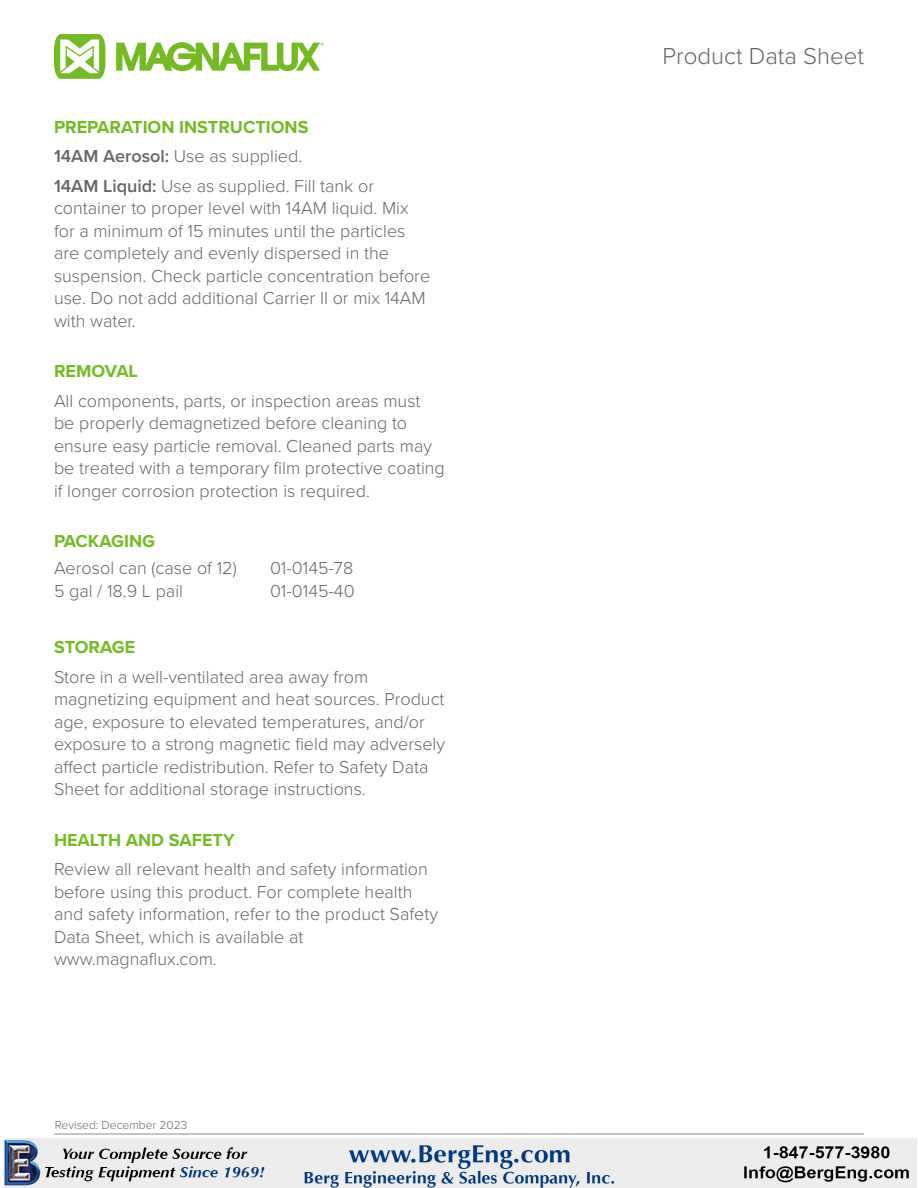
<style>
.page{position:relative;width:918px;height:1188px;background:#fff}
.page>*{position:absolute;margin:0;border:0;box-sizing:border-box;transform-origin:0 0}
.t1{font:300 24px "Proxima Nova";color:#636569}
.t2{font:300 18px/22.5px "Proxima Nova";color:#636569}
.t3{font:700 18px "Proxima Nova";color:#74bb23}
.t4{font:300 12px "Proxima Nova";color:#636569}
.s1{font-weight:700;color:#74bb23}
.s2{font-weight:600}
</style>
<div class="page">
<svg style="left:116px;top:42px;width:208px;height:29px"></svg>
<svg style="left:54px;top:34px;width:51px;height:45px"></svg>
<hr style="left:54px;top:1134px;width:810px;height:1px;background:#878a8e">
<img style="left:3px;top:1138px;width:913px;height:49px">
<p class="t2" style="left:54px;top:111px;width:322px;line-height:29.2px"><span class="s1">PREPARATION INSTRUCTIONS<br></span><span class="s2">14AM Aerosol:</span> Use as supplied.<br><span class="s2">14AM Liquid:</span> Use as supplied. Fill tank or</p>
<p class="t2" style="left:54px;top:196px;width:378px">container to proper level with 14AM liquid. Mix for a minimum of 15 minutes until the particles are completely and evenly dispersed in the suspension. Check particle concentration before use. Do not add additional Carrier II or mix 14AM with water.</p>
<p class="t3" style="left:54px;top:358px;width:86px">REMOVAL</p>
<p class="t2" style="left:54px;top:388px;width:392px">All components, parts, or inspection areas must be properly demagnetized before cleaning to ensure easy particle removal. Cleaned parts may be treated with a temporary film protective coating if longer corrosion protection is required.</p>
<p class="t3" style="left:54px;top:528px;width:103px">PACKAGING</p>
<p class="t2" style="left:54px;top:556px;width:184px">Aerosol can (case of 12)</p>
<p class="t2" style="left:270px;top:556px;width:85px">01-0145-78</p>
<p class="t2" style="left:54px;top:579px;width:131px">5 gal / 18.9 L pail</p>
<p class="t2" style="left:270px;top:579px;width:86px">01-0145-40</p>
<p class="t3" style="left:54px;top:634px;width:83px">STORAGE</p>
<p class="t2" style="left:54px;top:665px;width:393px">Store in a well-ventilated area away from magnetizing equipment and heat sources. Product age, exposure to elevated temperatures, and/or exposure to a strong magnetic field may adversely affect particle redistribution. Refer to Safety Data Sheet for additional storage instructions.</p>
<p class="t3" style="left:54px;top:827px;width:182px">HEALTH AND SAFETY</p>
<p class="t2" style="left:54px;top:857px;width:386px">Review all relevant health and safety information before using this product. For complete health and safety information, refer to the product Safety Data Sheet, which is available at www.magnaflux.com.</p>
<p class="t4" style="left:55px;top:1117px;width:134px">Revised: December 2023</p>
<h1 class="t1" style="left:662px;top:39px;width:203px">Product Data Sheet</h1>
</div>
